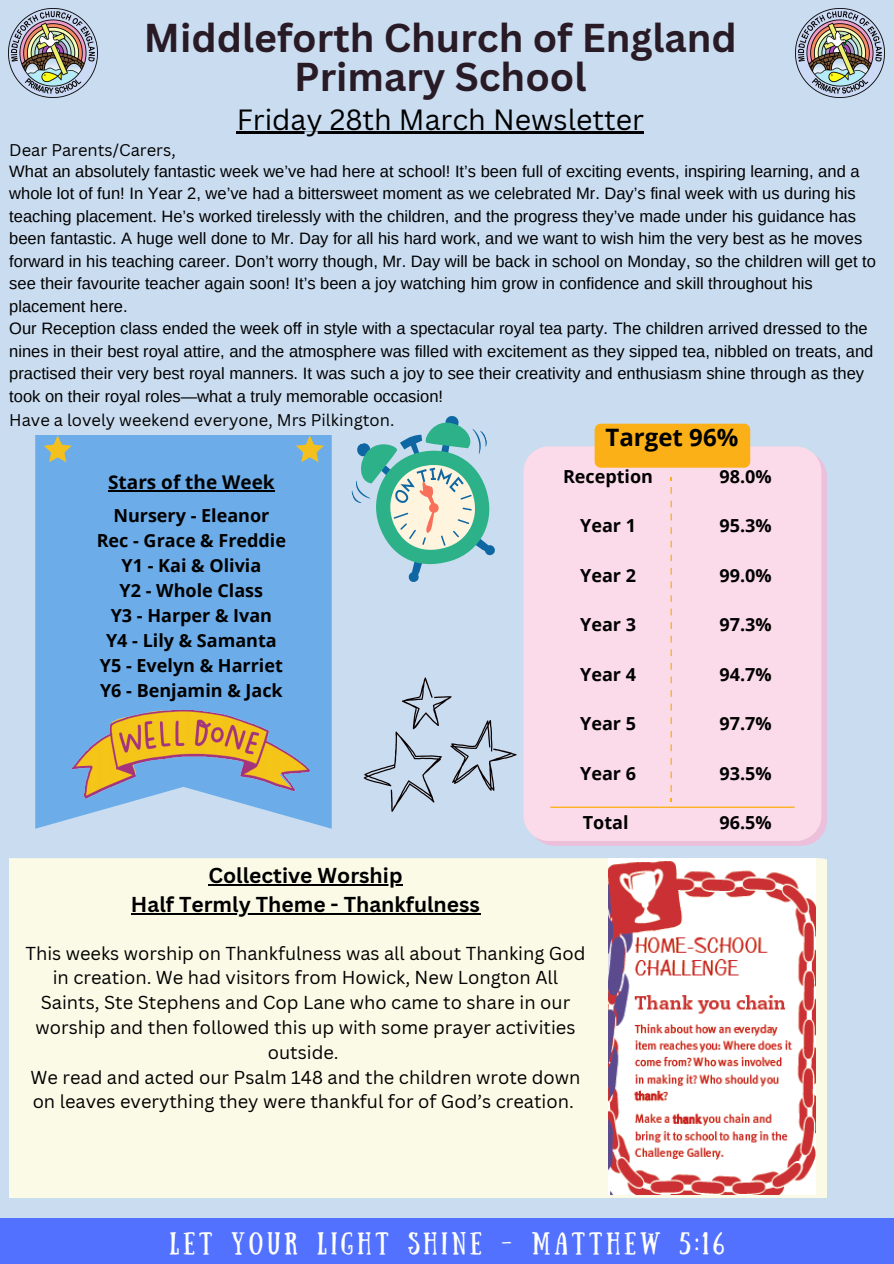
<style>
.page{position:relative;width:894px;height:1264px;background:#fff}
.page>*{position:absolute;margin:0;border:0;box-sizing:border-box;transform-origin:0 0}
.t1{font:700 39.15px/38.2px "Canva Sans";color:#291b25;text-align:center}
.t2{font:28.5px "Canva Sans";color:#000}
.t3{font:700 24px "Open Sans";color:#000}
.t4{font:22.35px "Sunday";letter-spacing:.18em;color:#fff}
.t5{font:700 21px "Canva Sans";color:#000}
.t6{font:700 18.9px "Open Sans";color:#000}
.t7{font:18.3px/24.8px "Canva Sans";color:#000;text-align:center}
.t8{font:700 18px/25px "Open Sans";color:#000;text-align:center}
.t9{font:16.5px/22.5px "Arimo";color:#000}
.t10{font:16.5px "Canva Sans";color:#000}
</style>
<div class="page">
<div style="left:0;top:0;width:893px;height:1263px;background:#cadcf0"></div>
<div style="left:0;top:1217px;width:893px;height:46px;background:#5271ff"></div>
<img style="left:795px;top:9px;width:89px;height:88px">
<img style="left:9px;top:9px;width:88px;height:88px">
<div style="left:35px;top:435px;width:296px;height:393px;background:#6bace9"></div>
<svg style="left:296px;top:435px;width:28px;height:27px"></svg>
<svg style="left:44px;top:435px;width:28px;height:27px"></svg>
<img style="left:72px;top:710px;width:237px;height:90px">
<div style="left:9px;top:859px;width:817px;height:338px;background:#fafae6"></div>
<svg style="left:351px;top:416px;width:144px;height:166px"></svg>
<svg style="left:540px;top:461px;width:286px;height:384px;background:#ebc1db"></svg>
<div style="left:523px;top:446px;width:298px;height:395px;background:#fbdbe9"></div>
<div style="left:594px;top:423px;width:156px;height:44px;background:#fcb017"></div>
<svg style="left:550px;top:798px;width:244px;height:10px;background:#fbd4cc"></svg>
<svg style="left:363px;top:677px;width:153px;height:135px"></svg>
<img style="left:608px;top:859px;width:207px;height:335px">
<hr style="left:208px;top:884px;width:194px;height:1px;background:#000">
<hr style="left:131px;top:913px;width:349px;height:1px;background:#000">
<hr style="left:236px;top:132px;width:408px;height:2px;background:#000">
<hr style="left:108px;top:490px;width:166px;height:2px;background:#000">
<p class="t1" style="left:144px;top:18px;width:594px">Middleforth Church of England<br>Primary School</p>
<p class="t2" style="left:236px;top:99px;width:409px">Friday 28th March Newsletter</p>
<p class="t10" style="left:9px;top:138px;width:168px">Dear Parents/Carers,</p>
<h4 class="t9" style="left:9px;top:160px;width:868px">What an absolutely fantastic week we’ve had here at school! It’s been full of exciting events, inspiring learning, and a whole lot of fun! In Year 2, we’ve had a bittersweet moment as we celebrated Mr. Day’s final week with us during his teaching placement. He’s worked tirelessly with the children, and the progress they’ve made under his guidance has been fantastic. A huge well done to Mr. Day for all his hard work, and we want to wish him the very best as he moves forward in his teaching career. Don’t worry though, Mr. Day will be back in school on Monday, so the children will get to see their favourite teacher again soon! It’s been a joy watching him grow in confidence and skill throughout his placement here.</h4>
<p class="t9" style="left:9px;top:317px;width:865px">Our Reception class ended the week off in style with a spectacular royal tea party. The children arrived dressed to the nines in their best royal attire, and the atmosphere was filled with excitement as they sipped tea, nibbled on treats, and practised their very best royal manners. It was such a joy to see their creativity and enthusiasm shine through as they took on their royal roles—what a truly memorable occasion!</p>
<p class="t10" style="left:9px;top:408px;width:386px">Have a lovely weekend everyone, Mrs Pilkington.</p>
<h6 class="t3" style="left:605px;top:420px;width:134px">Target 96%</h6>
<h6 class="t8" style="left:563px;top:463px;width:92px">Reception</h6>
<h6 class="t8" style="left:580px;top:512px;width:57px">Year 1</h6>
<h6 class="t8" style="left:580px;top:562px;width:57px">Year 2</h6>
<h6 class="t8" style="left:580px;top:611px;width:57px">Year 3</h6>
<h6 class="t8" style="left:580px;top:661px;width:57px">Year 4</h6>
<h6 class="t8" style="left:580px;top:710px;width:57px">Year 5</h6>
<h6 class="t8" style="left:580px;top:760px;width:57px">Year 6</h6>
<h6 class="t8" style="left:582px;top:809px;width:47px">Total</h6>
<h6 class="t8" style="left:719px;top:463px;width:54px">98.0%</h6>
<h6 class="t8" style="left:719px;top:512px;width:54px">95.3%</h6>
<h6 class="t8" style="left:719px;top:562px;width:54px">99.0%</h6>
<h6 class="t8" style="left:719px;top:611px;width:54px">97.3%</h6>
<h6 class="t8" style="left:719px;top:661px;width:54px">94.7%</h6>
<p class="t8" style="left:719px;top:710px;width:54px">97.7%</p>
<p class="t8" style="left:719px;top:760px;width:54px">93.5%</p>
<h5 class="t8" style="left:719px;top:809px;width:54px">96.5%</h5>
<h6 class="t6" style="left:108px;top:469px;width:168px">Stars of the Week</h6>
<h6 class="t8" style="left:97px;top:502px;width:191px">Nursery - Eleanor<br>Rec - Grace &amp; Freddie<br>Y1 - Kai &amp; Olivia<br>Y2 - Whole Class<br>Y3 - Harper &amp; Ivan<br>Y4 - Lily &amp; Samanta<br>Y5 - Evelyn &amp; Harriet<br>Y6 - Benjamin &amp; Jack</h6>
<p class="t5" style="left:208px;top:860px;width:195px">Collective Worship</p>
<h1 class="t5" style="left:131px;top:890px;width:350px">Half Termly Theme - Thankfulness</h1>
<h1 class="t7" style="left:25px;top:940px;width:561px">This weeks worship on Thankfulness was all about Thanking God</h1>
<h2 class="t7" style="left:31px;top:965px;width:551px">in creation. We had visitors from Howick, New Longton All Saints, Ste Stephens and Cop Lane who came to share in our worship and then followed this up with some prayer activities outside.<br>We read and acted our Psalm 148 and the children wrote down</h2>
<p class="t7" style="left:33px;top:1088px;width:542px">on leaves everything they were thankful for of God’s creation.</p>
<p class="t4" style="left:169px;top:1227px;width:556px">LET YOUR LIGHT SHINE - MATTHEW 5:16</p>
</div>
